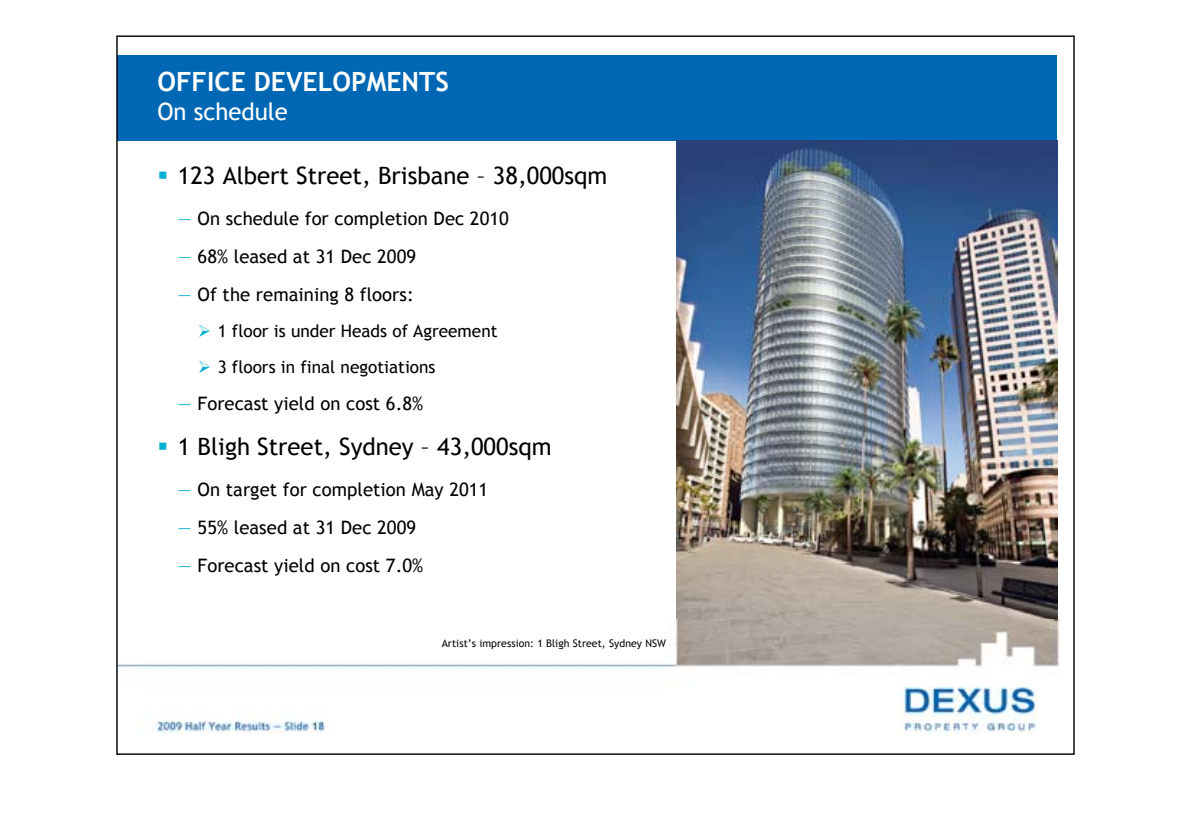
<style>
.page{position:relative;width:1191px;height:840px;background:#fff}
.page>*{position:absolute;margin:0;border:0;box-sizing:border-box;transform-origin:0 0}
.t1{font:700 26.4px "Trebuchet MS";color:#fff}
.t2{font:24px "Trebuchet MS";color:#000}
.t3{font:24px "Trebuchet MS";color:#fff}
.t4{font:18.4px "Trebuchet MS";letter-spacing:.005em;color:#000}
.t5{font:17.2px/35.8px "Trebuchet MS";color:#000}
.t6{font:10.6px "Trebuchet MS";letter-spacing:.005em;color:#060608}
.s1{color:#00afd1}
</style>
<div class="page">
<div style="left:118px;top:55px;width:939px;height:85px;background:#0067b4"></div>
<img style="left:676px;top:140px;width:381px;height:478px">
<img style="left:118px;top:618px;width:942px;height:116px">
<h1 class="t1" style="left:157px;top:69px;width:293px">OFFICE DEVELOPMENTS</h1>
<h2 class="t3" style="left:157px;top:101px;width:132px">On schedule</h2>
<h2 class="t2" style="left:178px;top:165px;width:431px">123 Albert Street, Brisbane – 38,000sqm</h2>
<p class="t4" style="left:178px;top:210px;width:332px"><span class="s1">—</span> On schedule for completion Dec 2010</p>
<p class="t4" style="left:178px;top:248px;width:240px"><span class="s1">—</span> 68% leased at 31 Dec 2009</p>
<p class="t4" style="left:178px;top:286px;width:237px"><span class="s1">—</span> Of the remaining 8 floors:</p>
<p class="t5" style="left:218px;top:314px;width:281px">1 floor is under Heads of Agreement<br>3 floors in final negotiations</p>
<p class="t4" style="left:178px;top:394px;width:247px"><span class="s1">—</span> Forecast yield on cost 6.8%</p>
<h2 class="t2" style="left:178px;top:436px;width:375px">1 Bligh Street, Sydney – 43,000sqm</h2>
<p class="t4" style="left:178px;top:481px;width:312px"><span class="s1">—</span> On target for completion May 2011</p>
<p class="t4" style="left:178px;top:519px;width:240px"><span class="s1">—</span> 55% leased at 31 Dec 2009</p>
<p class="t4" style="left:178px;top:556px;width:247px"><span class="s1">—</span> Forecast yield on cost 7.0%</p>
<p class="t6" style="left:442px;top:638px;width:226px">Artist’s impression: 1 Bligh Street, Sydney NSW</p>
</div>
